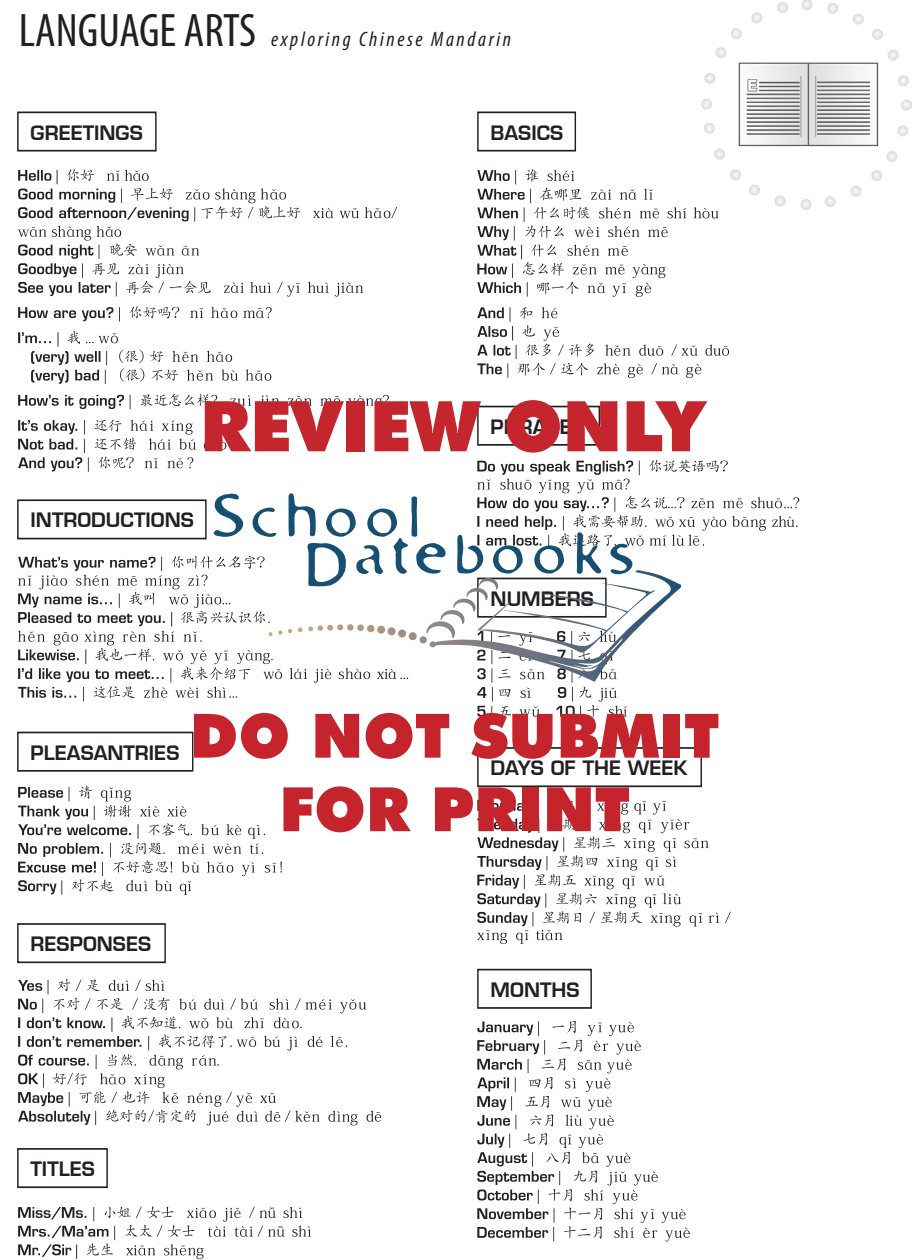
<style>
.page{position:relative;width:914px;height:1260px;background:#fff}
.page>*{position:absolute;margin:0;border:0;box-sizing:border-box;transform-origin:0 0}
.t1{font:900 70px "Futura BT";color:#c5262d}
.t2{font:900 61.25px/73.5px "Futura BT";color:#c6242d;text-align:center}
.t3{font:condensed 47.25px "Myriad Pro";color:#231f20}
.t4{font:italic condensed 21px "Myriad Pro";letter-spacing:.125em;color:#231f20}
.t5{font:600 19.43px "Eurostile";color:#231f20}
</style>
<div class="page">
<img style="left:701px;top:0;width:210px;height:210px">
<svg style="left:18px;top:169px;width:379px;height:128px"></svg>
<svg style="left:18px;top:306px;width:254px;height:16px"></svg>
<svg style="left:18px;top:331px;width:253px;height:53px"></svg>
<svg style="left:18px;top:393px;width:371px;height:16px"></svg>
<svg style="left:18px;top:786px;width:264px;height:109px"></svg>
<svg style="left:18px;top:979px;width:363px;height:146px"></svg>
<svg style="left:18px;top:1206px;width:293px;height:53px"></svg>
<svg style="left:477px;top:169px;width:241px;height:128px"></svg>
<svg style="left:477px;top:307px;width:252px;height:71px"></svg>
<svg style="left:477px;top:799px;width:253px;height:145px"></svg>
<svg style="left:477px;top:1021px;width:212px;height:221px"></svg>
<div style="left:17px;top:112px;width:140px;height:39px;border:2px solid #231f20"></div>
<div style="left:477px;top:112px;width:99px;height:39px;border:2px solid #231f20"></div>
<div style="left:17px;top:732px;width:176px;height:40px;border:2px solid #231f20"></div>
<div style="left:17px;top:923px;width:149px;height:40px;border:2px solid #231f20"></div>
<div style="left:17px;top:1148px;width:91px;height:40px;border:2px solid #231f20"></div>
<div style="left:477px;top:406px;width:123px;height:40px;border:2px solid #231f20"></div>
<div style="left:477px;top:747px;width:225px;height:40px;border:2px solid #231f20"></div>
<div style="left:477px;top:969px;width:115px;height:40px;border:2px solid #231f20"></div>
<svg style="left:18px;top:420px;width:781px;height:300px"></svg>
<h3 class="t3" style="left:19px;top:2px;width:239px">LANGUAGE ARTS</h3>
<p class="t4" style="left:271px;top:26px;width:241px">exploring Chinese Mandarin</p>
<p class="t5" style="left:31px;top:120px;width:114px">GREETINGS</p>
<p class="t5" style="left:490px;top:120px;width:74px">BASICS</p>
<h1 class="t1" style="left:200px;top:384px;width:505px">REVIEW ONLY</h1>
<p class="t5" style="left:490px;top:414px;width:96px">PHRASES</p>
<p class="t5" style="left:31px;top:508px;width:165px">INTRODUCTIONS</p>
<p class="t5" style="left:490px;top:586px;width:105px">NUMBERS</p>
<p class="t5" style="left:31px;top:740px;width:150px">PLEASANTRIES</p>
<h2 class="t2" style="left:190px;top:699px;width:531px">DO NOT SUBMIT<br>FOR PRINT</h2>
<p class="t5" style="left:490px;top:755px;width:198px">DAYS OF THE WEEK</p>
<p class="t5" style="left:31px;top:932px;width:122px">RESPONSES</p>
<p class="t5" style="left:490px;top:978px;width:90px">MONTHS</p>
<p class="t5" style="left:31px;top:1157px;width:66px">TITLES</p>
</div>
